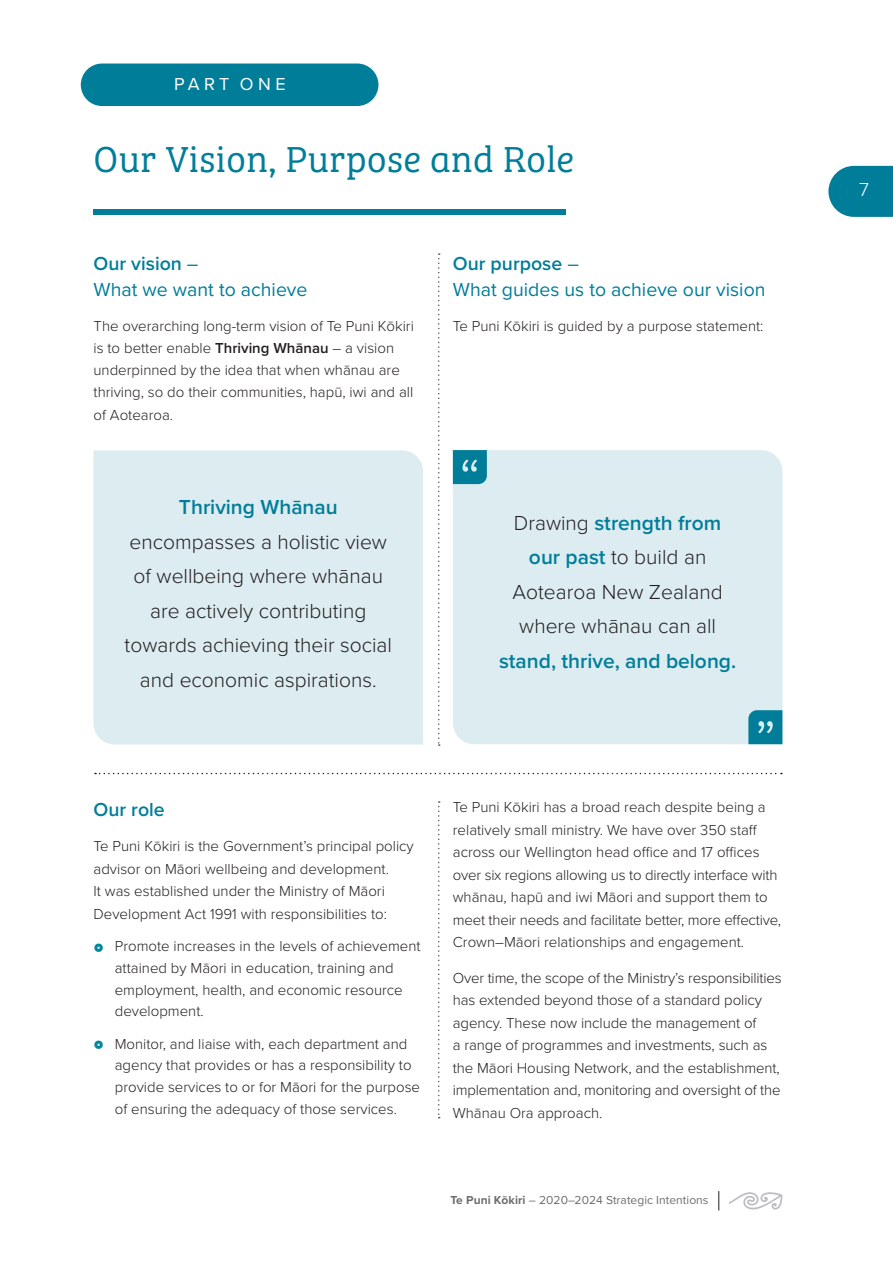
<style>
.page{position:relative;width:893px;height:1263px;background:#fff}
.page>*{position:absolute;margin:0;border:0;box-sizing:border-box;transform-origin:0 0}
.t1{font:300 37.5px "Bree Serif";letter-spacing:.01em;color:#007e99}
.t2{font:300 21px/34.5px "Proxima Nova";color:#231f20;text-align:center}
.t3{font:600 21px "Proxima Nova";color:#007e99}
.t4{font:19.5px/25.5px "Proxima Nova";color:#007e99}
.t5{font:600 19.5px "Proxima Nova";color:#007e99}
.t6{font:300 19.5px "Proxima Nova";color:#fff}
.t7{font:18px "Proxima Nova";letter-spacing:.25em;color:#fff}
.t8{font:300 15px/22.5px "Proxima Nova";color:#231f20}
.t9{font:12px "Proxima Nova";letter-spacing:.005em;color:#6c6d70}
.s1{font-weight:600}
.s2{font-weight:600;color:#007e99}
.s3{font-weight:700}
</style>
<div class="page">
<div style="left:94px;top:450px;width:329px;height:294px;background:#dcecf1"></div>
<div style="left:453px;top:450px;width:329px;height:294px;background:#dcecf1"></div>
<div style="left:94px;top:210px;width:472px;height:5px;background:#007e99"></div>
<div style="left:81px;top:64px;width:297px;height:42px;background:#007e99;border-radius:21px"></div>
<svg style="left:453px;top:450px;width:34px;height:34px"></svg>
<svg style="left:748px;top:710px;width:34px;height:34px"></svg>
<svg style="left:828px;top:166px;width:65px;height:51px;background:#178aa2"></svg>
<svg style="left:729px;top:1192px;width:54px;height:18px"></svg>
<svg style="left:718px;top:1191px;width:1px;height:19px"></svg>
<svg style="left:438px;top:253px;width:2px;height:493px"></svg>
<svg style="left:438px;top:801px;width:2px;height:317px"></svg>
<svg style="left:95px;top:773px;width:687px;height:1px"></svg>
<p class="t7" style="left:174px;top:71px;width:113px">PART ONE</p>
<h1 class="t1" style="left:94px;top:132px;width:482px">Our Vision, Purpose and Role</h1>
<h3 class="t4" style="left:94px;top:250px;width:215px"><span class="s1">Our vision</span> –<br>What we want to achieve</h3>
<p class="t8" style="left:94px;top:314px;width:322px">The overarching long-term vision of Te Puni Kōkiri is to better enable <span class="s1">Thriving Whānau</span> – a vision underpinned by the idea that when whānau are thriving, so do their communities, hapū, iwi and all of Aotearoa.</p>
<h2 class="t3" style="left:179px;top:492px;width:160px">Thriving Whānau</h2>
<h2 class="t2" style="left:125px;top:524px;width:269px">encompasses a holistic view of wellbeing where whānau are actively contributing towards achieving their social and economic aspirations.</h2>
<h3 class="t4" style="left:453px;top:250px;width:314px"><span class="s1">Our purpose</span> –<br>What guides us to achieve our vision</h3>
<p class="t8" style="left:453px;top:314px;width:312px">Te Puni Kōkiri is guided by a purpose statement:</p>
<h2 class="t2" style="left:513px;top:505px;width:212px">Drawing <span class="s2">strength from our past</span> to build an<br>Aotearoa New Zealand where whānau can all</h2>
<h2 class="t3" style="left:499px;top:645px;width:239px">stand, thrive, and belong.</h2>
<h3 class="t5" style="left:94px;top:795px;width:73px">Our role</h3>
<p class="t8" style="left:94px;top:834px;width:322px">Te Puni Kōkiri is the Government’s principal policy advisor on Māori wellbeing and development.<br>It was established under the Ministry of Māori Development Act 1991 with responsibilities to:</p>
<p class="t8" style="left:115px;top:934px;width:307px;line-height:21.8px;text-indent:-21px"><sub>z</sub> Promote increases in the levels of achievement attained by Māori in education, training and employment, health, and economic resource development.</p>
<p class="t8" style="left:115px;top:1032px;width:307px;line-height:21.8px;text-indent:-21px"><sub>z</sub> Monitor, and liaise with, each department and agency that provides or has a responsibility to provide services to or for Māori for the purpose of ensuring the adequacy of those services.</p>
<p class="t8" style="left:453px;top:795px;width:330px">Te Puni Kōkiri has a broad reach despite being a relatively small ministry. We have over 350 staff across our Wellington head office and 17 offices over six regions allowing us to directly interface with whānau, hapū and iwi Māori and support them to meet their needs and facilitate better, more effective, Crown–Māori relationships and engagement.</p>
<p class="t8" style="left:453px;top:966px;width:330px">Over time, the scope of the Ministry’s responsibilities has extended beyond those of a standard policy agency. These now include the management of<br>a range of programmes and investments, such as the Māori Housing Network, and the establishment, implementation and, monitoring and oversight of the Whānau Ora approach.</p>
<p class="t9" style="left:450px;top:1190px;width:260px"><span class="s3">Te Puni Kōkiri</span> – 2020–2024 Strategic Intentions</p>
<h3 class="t6" style="left:859px;top:175px;width:11px">7</h3>
</div>
